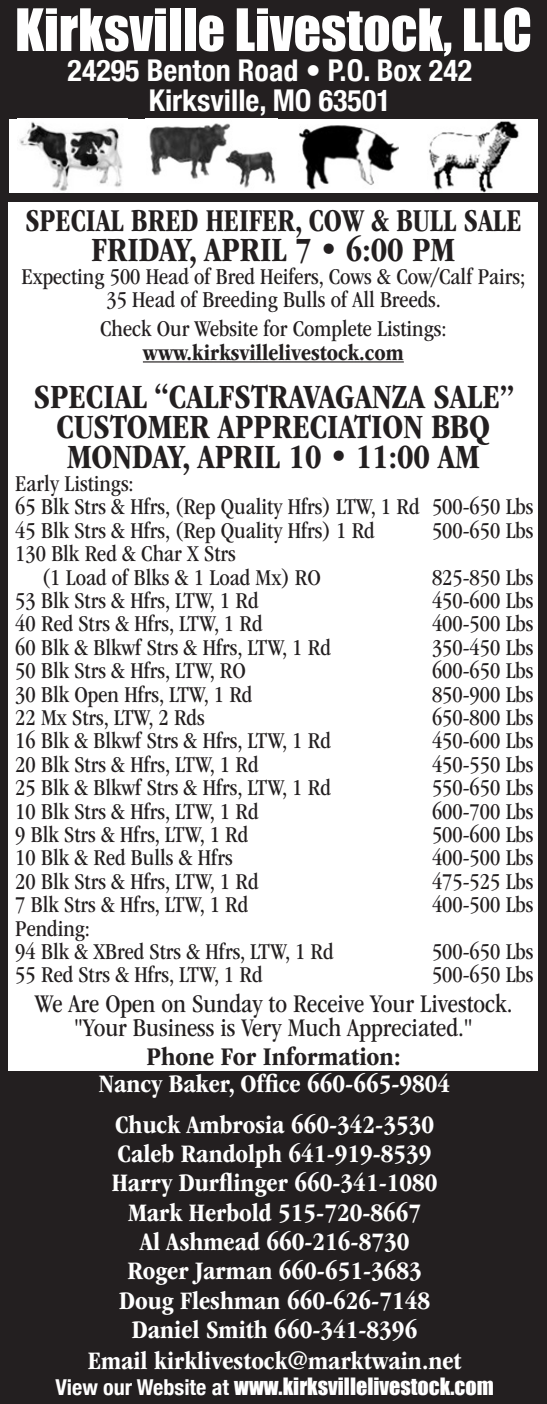
<style>
.page{position:relative;width:547px;height:1404px;background:#231f20}
.page>*{position:absolute;margin:0;border:0;box-sizing:border-box;transform-origin:0 0}
.t1{font:54px "Impact";color:#fff}
.t2{font:700 condensed 35.1px "ITC Garamond Std";color:#231f20}
.t3{font:700 condensed 33px "ITC Garamond Std";color:#231f20;scale:.9 1}
.t4{font:700 condensed 30px "Helvetica Neue";color:#fff}
.t5{font:condensed 26.4px "ITC Garamond Std";color:#231f20}
.t6{font:700 condensed 26.4px "ITC Garamond Std";color:#231f20}
.t7{font:700 condensed 26.1px "ITC Garamond Std";color:#fff}
.t8{font:condensed 23.4px/23.4px "ITC Garamond Std";color:#231f20;text-align:center}
.t9{font:700 condensed 23.4px "ITC Garamond Std";color:#231f20}
.t10{font:21.9px "Impact";color:#fff}
.s1{font-family:"Helvetica Neue";font-weight:700;font-stretch:condensed}
</style>
<div class="page">
<div style="left:408px;top:119px;width:130px;height:73px;background:#fff"></div>
<img style="left:428px;top:121px;width:91px;height:71px">
<div style="left:277px;top:119px;width:134px;height:73px;background:#fff"></div>
<img style="left:299px;top:125px;width:99px;height:64px">
<div style="left:143px;top:119px;width:134px;height:73px;background:#fff"></div>
<img style="left:149px;top:123px;width:127px;height:65px">
<div style="left:9px;top:119px;width:136px;height:73px;background:#fff"></div>
<img style="left:19px;top:121px;width:104px;height:70px">
<div style="left:9px;top:203px;width:529px;height:868px;background:#fff"></div>
<hr style="left:143px;top:361px;width:261px;height:2px;background:#231f20">
<p class="t1" style="left:15px;top:-12px;width:518px">Kirksville Livestock, LLC</p>
<p class="t4" style="left:68px;top:45px;width:406px">24295 Benton Road • P.O. Box 242</p>
<p class="t4" style="left:149px;top:75px;width:243px">Kirksville, MO 63501</p>
<p class="t3" style="left:25px;top:202px;width:552px">SPECIAL BRED HEIFER, COW &amp; BULL SALE</p>
<p class="t2" style="left:92px;top:230px;width:365px">FRIDAY, APRIL 7 • 6:00 PM</p>
<p class="t8" style="left:21px;top:265px;width:505px">Expecting 500 Head of Bred Heifers, Cows &amp; Cow/Calf Pairs;<br>35 Head of Breeding Bulls of All Breeds.</p>
<p class="t8" style="left:100px;top:317px;width:348px">Check Our Website for Complete Listings:</p>
<p class="t9" style="left:143px;top:339px;width:262px">www.kirksvillelivestock.com</p>
<p class="t2" style="left:34px;top:377px;width:482px">SPECIAL “CALFSTRAVAGANZA SALE”</p>
<p class="t2" style="left:57px;top:407px;width:435px">CUSTOMER APPRECIATION BBQ</p>
<p class="t2" style="left:67px;top:437px;width:414px">MONDAY, APRIL 10 • 11:00 AM</p>
<p class="t8" style="left:15px;top:472px;width:120px">Early Listings:</p>
<p class="t8" style="left:15px;top:495px;width:520px">65 Blk Strs &amp; Hfrs, (Rep Quality Hfrs) LTW, 1 Rd 500-650 Lbs</p>
<p class="t8" style="left:15px;top:519px;width:361px">45 Blk Strs &amp; Hfrs, (Rep Quality Hfrs) 1 Rd</p>
<p class="t8" style="left:432px;top:519px;width:103px">500-650 Lbs</p>
<p class="t8" style="left:15px;top:542px;width:222px">130 Blk Red &amp; Char X Strs</p>
<p class="t8" style="left:42px;top:566px;width:280px">(1 Load of Blks &amp; 1 Load Mx) RO</p>
<p class="t8" style="left:432px;top:566px;width:103px">825-850 Lbs</p>
<p class="t8" style="left:15px;top:589px;width:245px">53 Blk Strs &amp; Hfrs, LTW, 1 Rd</p>
<p class="t8" style="left:432px;top:589px;width:103px">450-600 Lbs</p>
<p class="t8" style="left:15px;top:612px;width:249px">40 Red Strs &amp; Hfrs, LTW, 1 Rd</p>
<p class="t8" style="left:432px;top:612px;width:103px">400-500 Lbs</p>
<p class="t8" style="left:15px;top:636px;width:317px">60 Blk &amp; Blkwf Strs &amp; Hfrs, LTW, 1 Rd</p>
<p class="t8" style="left:432px;top:636px;width:103px">350-450 Lbs</p>
<p class="t8" style="left:15px;top:659px;width:232px">50 Blk Strs &amp; Hfrs, LTW, RO</p>
<p class="t8" style="left:432px;top:659px;width:103px">600-650 Lbs</p>
<p class="t8" style="left:15px;top:683px;width:238px">30 Blk Open Hfrs, LTW, 1 Rd</p>
<p class="t8" style="left:432px;top:683px;width:103px">850-900 Lbs</p>
<p class="t8" style="left:15px;top:706px;width:191px">22 Mx Strs, LTW, 2 Rds</p>
<p class="t8" style="left:432px;top:706px;width:103px">650-800 Lbs</p>
<p class="t8" style="left:15px;top:729px;width:317px">16 Blk &amp; Blkwf Strs &amp; Hfrs, LTW, 1 Rd</p>
<p class="t8" style="left:432px;top:729px;width:103px">450-600 Lbs</p>
<p class="t8" style="left:15px;top:753px;width:245px">20 Blk Strs &amp; Hfrs, LTW, 1 Rd</p>
<p class="t8" style="left:432px;top:753px;width:103px">450-550 Lbs</p>
<p class="t8" style="left:15px;top:776px;width:317px">25 Blk &amp; Blkwf Strs &amp; Hfrs, LTW, 1 Rd</p>
<p class="t8" style="left:432px;top:776px;width:103px">550-650 Lbs</p>
<p class="t8" style="left:15px;top:800px;width:245px">10 Blk Strs &amp; Hfrs, LTW, 1 Rd</p>
<p class="t8" style="left:432px;top:800px;width:103px">600-700 Lbs</p>
<p class="t8" style="left:15px;top:823px;width:234px">9 Blk Strs &amp; Hfrs, LTW, 1 Rd</p>
<p class="t8" style="left:432px;top:823px;width:103px">500-600 Lbs</p>
<p class="t8" style="left:15px;top:846px;width:219px">10 Blk &amp; Red Bulls &amp; Hfrs</p>
<p class="t8" style="left:432px;top:846px;width:103px">400-500 Lbs</p>
<p class="t8" style="left:15px;top:870px;width:245px">20 Blk Strs &amp; Hfrs, LTW, 1 Rd</p>
<p class="t8" style="left:432px;top:870px;width:103px">475-525 Lbs</p>
<p class="t8" style="left:15px;top:893px;width:234px">7 Blk Strs &amp; Hfrs, LTW, 1 Rd</p>
<p class="t8" style="left:432px;top:893px;width:103px">400-500 Lbs</p>
<p class="t8" style="left:15px;top:917px;width:76px">Pending:</p>
<p class="t8" style="left:15px;top:940px;width:320px">94 Blk &amp; XBred Strs &amp; Hfrs, LTW, 1 Rd</p>
<p class="t8" style="left:432px;top:940px;width:103px">500-650 Lbs</p>
<p class="t8" style="left:15px;top:963px;width:249px">55 Red Strs &amp; Hfrs, LTW, 1 Rd</p>
<p class="t8" style="left:432px;top:963px;width:103px">500-650 Lbs</p>
<p class="t5" style="left:35px;top:989px;width:479px">We Are Open on Sunday to Receive Your Livestock.</p>
<p class="t5" style="left:74px;top:1013px;width:400px">"Your Business is Very Much Appreciated."</p>
<p class="t6" style="left:146px;top:1042px;width:255px">Phone For Information:</p>
<p class="t7" style="left:99px;top:1070px;width:353px">Nancy Baker, Office 660-665-9804</p>
<p class="t7" style="left:115px;top:1110px;width:320px">Chuck Ambrosia 660-342-3530</p>
<p class="t7" style="left:118px;top:1139px;width:315px">Caleb Randolph 641-919-8539</p>
<p class="t7" style="left:112px;top:1168px;width:327px">Harry Durflinger 660-341-1080</p>
<p class="t7" style="left:128px;top:1198px;width:295px">Mark Herbold 515-720-8667</p>
<p class="t7" style="left:140px;top:1227px;width:271px">Al Ashmead 660-216-8730</p>
<p class="t7" style="left:127px;top:1256px;width:296px">Roger Jarman 660-651-3683</p>
<p class="t7" style="left:119px;top:1286px;width:312px">Doug Fleshman 660-626-7148</p>
<p class="t7" style="left:132px;top:1315px;width:287px">Daniel Smith 660-341-8396</p>
<p class="t7" style="left:88px;top:1346px;width:375px">Email kirklivestock@marktwain.net</p>
<p class="t10" style="left:55px;top:1370px;width:440px"><span class="s1">View our Website at</span> www.kirksvillelivestock.com</p>
</div>
